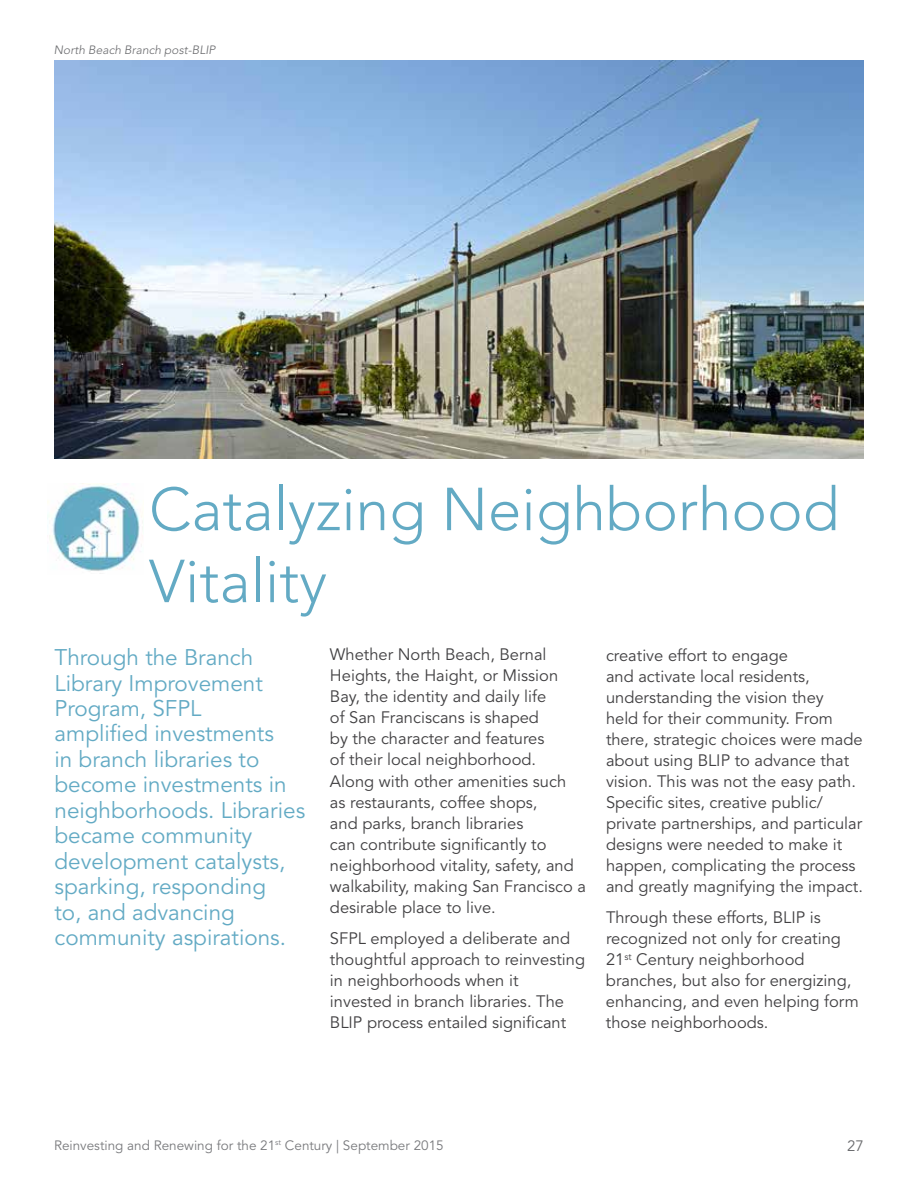
<style>
.page{position:relative;width:918px;height:1188px;background:#fff}
.page>*{position:absolute;margin:0;border:0;box-sizing:border-box;transform-origin:0 0}
.t1{font:300 60px/72px "Avenir LT Std";color:#63aac4}
.t2{font:22.5px/25.5px "Avenir LT Std";color:#63aac4}
.t3{font:16.5px/21px "Avenir LT Std";color:#414042}
.t4{font:15px "Avenir LT Std";color:#696a6d}
.t5{font:13.5px "Avenir LT Std";color:#797a7d}
.t6{font:italic 300 12px "Avenir LT Std";color:#696a6d}
</style>
<div class="page">
<img style="left:48px;top:483px;width:95px;height:88px">
<img style="left:54px;top:61px;width:810px;height:398px">
<p class="t6" style="left:54px;top:43px;width:163px">North Beach Branch post-BLIP</p>
<h1 class="t1" style="left:149px;top:474px;width:692px">Catalyzing N eighborhood<br>Vitality</h1>
<p class="t2" style="left:54px;top:645px;width:252px">Through the Branch<br>Library Improvement<br>Program, SFPL<br>amplified investments<br>in branch libraries to become investments in neighborhoods. Libraries became community development catalysts, sparking, responding<br>to, and advancing community aspirations.</p>
<p class="t3" style="left:330px;top:645px;width:258px">Whether North Beach, Bernal<br>Heights, the Haight, or Mission<br>Bay, the identity and daily life<br>of San Franciscans is shaped<br>by the character and features<br>of their local neighborhood.<br>Along with other amenities such<br>as restaurants, coffee shops,<br>and parks, branch libraries<br>can contribute significantly to neighborhood vitality, safety, and walkability, making San Francisco a desirable place to live.</p>
<p class="t3" style="left:606px;top:645px;width:258px">creative effort to engage<br>and activate local residents, understanding the vision they<br>held for their community. From there, strategic choices were made about using BLIP to advance that vision. This was not the easy path.<br>Specific sites, creative public/ private partnerships, and particular designs were needed to make it happen, complicating the process and greatly magnifying the impact.</p>
<p class="t3" style="left:606px;top:908px;width:254px">Through these efforts, BLIP is recognized not only for creating<br>21<sup>st</sup> Century neighborhood branches, but also for energizing, enhancing, and even helping form those neighborhoods.</p>
<p class="t3" style="left:330px;top:929px;width:257px">SFPL employed a deliberate and thoughtful approach to reinvesting in neighborhoods when it<br>invested in branch libraries. The<br>BLIP process entailed significant</p>
<p class="t5" style="left:54px;top:1137px;width:391px">Reinvesting and Renewing for the 21<sup>st</sup> Century | September 2015</p>
<p class="t4" style="left:847px;top:1137px;width:18px">27</p>
</div>
